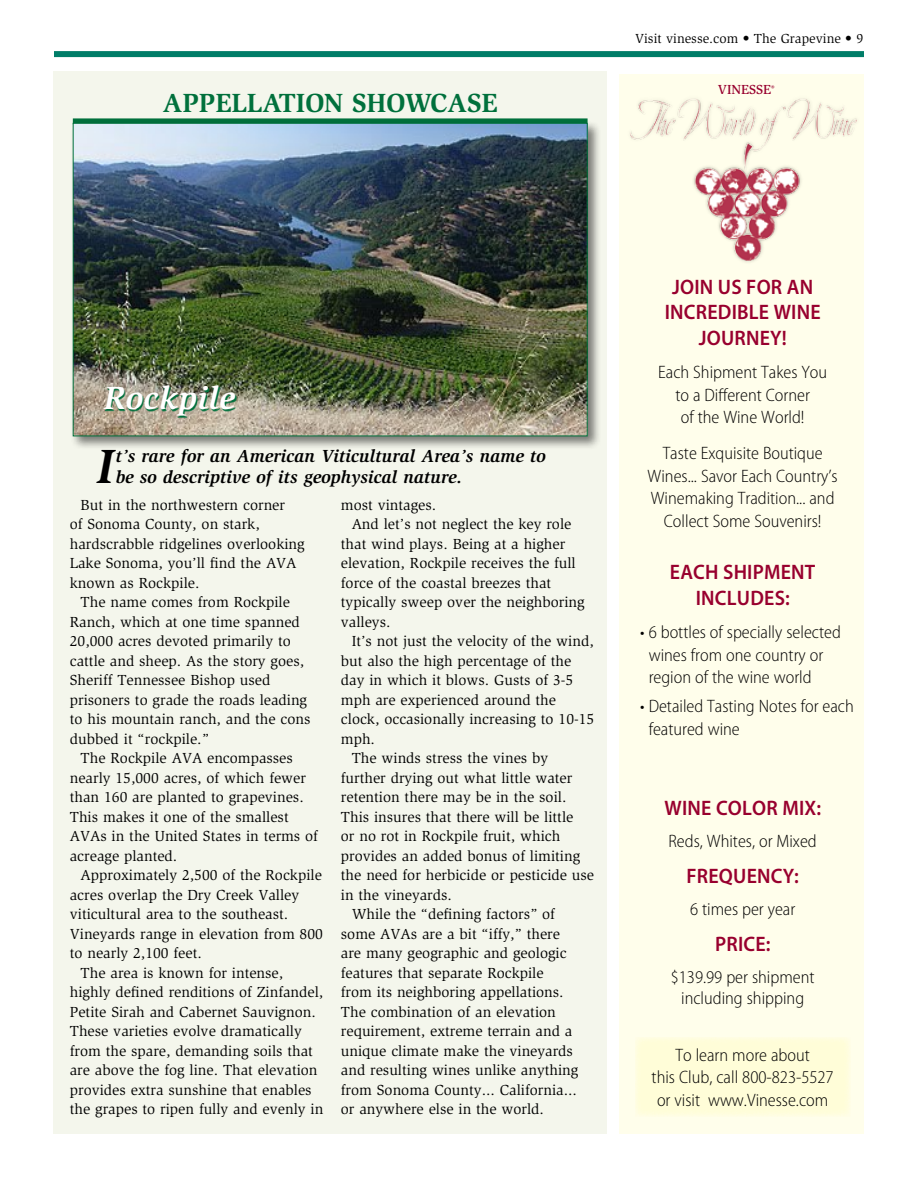
<style>
.page{position:relative;width:918px;height:1188px;background:#fff}
.page>*{position:absolute;margin:0;border:0;box-sizing:border-box;transform-origin:0 0}
.t1{font:italic 700 49.35px "Slimbach Std";color:#000}
.t2{font:italic 700 33px "Slimbach Std";letter-spacing:.02em;color:#fff}
.t3{font:700 27px "Slimbach Std";color:#00703c}
.t4{font:600 21px/25.5px "Myriad Pro";letter-spacing:.01em;color:#98002e;text-align:center;scale:.95 1}
.t5{font:300 semi-condensed 18px/22.5px "Myriad Pro";color:#000;text-align:center}
.t6{font:italic 700 18px/21px "Slimbach Std";color:#000}
.t7{font:15px/19.5px "Slimbach Std";color:#000}
.t8{font:13.5px "Slimbach Std";color:#000}
.t9{font:500 13.5px "Slimbach Std";color:#98002e}
</style>
<div class="page">
<div style="left:54px;top:51px;width:810px;height:6px;background:#007d68"></div>
<div style="left:53px;top:71px;width:554px;height:1062px;background:#f4f6ec"></div>
<div style="left:73px;top:118px;width:515px;height:6px;background:#00703c"></div>
<div style="left:70px;top:120px;width:531px;height:330px;background:#000;opacity:.5"></div>
<img style="left:75px;top:125px;width:511px;height:309px">
<div style="left:73px;top:123px;width:515px;height:313px;border:1px solid #00703c"></div>
<svg style="left:105px;top:387px;width:132px;height:31px;background:#7e967a"></svg>
<div style="left:619px;top:74px;width:244px;height:1059px;background:#fffeeb"></div>
<img style="left:630px;top:98px;width:227px;height:163px">
<div style="left:635px;top:1037px;width:216px;height:80px;background:#fffdd8"></div>
<h3 class="t3" style="left:163px;top:87px;width:18px">APPELLATION</h3>
<h3 class="t3" style="left:352px;top:87px;width:20px">SHOWCASE</h3>
<p class="t8" style="left:635px;top:31px;width:230px">Visit vinesse.com • The Grapevine • 9</p>
<p class="t9" style="left:718px;top:82px;width:58px">VINESSE<sup>®</sup></p>
<h2 class="t2" style="left:104px;top:379px;width:133px">Rockpile</h2>
<h1 class="t1" style="left:97px;top:438px;width:18px">I</h1>
<p class="t6" style="left:116px;top:446px;width:432px">t’s rare for an American Viticultural Area’s name to be so descriptive of its geophysical nature.</p>
<p class="t7" style="left:70px;top:495px;width:236px;text-indent:11px">But in the northwestern corner<br>of Sonoma County, on stark, hardscrabble ridgelines overlooking<br>Lake Sonoma, you’ll find the AVA known as Rockpile.</p>
<p class="t7" style="left:70px;top:593px;width:242px;text-indent:11px">The name comes from Rockpile<br>Ranch, which at one time spanned<br>20,000 acres devoted primarily to cattle and sheep. As the story goes,<br>Sheriff Tennessee Bishop used prisoners to grade the roads leading to his mountain ranch, and the cons dubbed it “rockpile.”</p>
<p class="t7" style="left:70px;top:749px;width:250px;text-indent:11px">The Rockpile AVA encompasses nearly 15,000 acres, of which fewer than 160 are planted to grapevines.<br>This makes it one of the smallest<br>AVAs in the United States in terms of acreage planted.</p>
<p class="t7" style="left:81px;top:866px;width:243px">Approximately 2,500 of the Rockpile</p>
<p class="t7" style="left:70px;top:885px;width:231px">acres overlap the Dry Creek Valley</p>
<p class="t7" style="left:70px;top:905px;width:220px">viticultural area to the southeast.</p>
<p class="t7" style="left:70px;top:924px;width:255px">Vineyards range in elevation from 800</p>
<p class="t7" style="left:70px;top:944px;width:134px">to nearly 2,100 feet.</p>
<p class="t7" style="left:81px;top:963px;width:204px">The area is known for intense,</p>
<p class="t7" style="left:70px;top:983px;width:255px">highly defined renditions of Zinfandel,</p>
<p class="t7" style="left:70px;top:1002px;width:248px">Petite Sirah and Cabernet Sauvignon.</p>
<p class="t7" style="left:70px;top:1022px;width:233px">These varieties evolve dramatically</p>
<p class="t7" style="left:70px;top:1041px;width:245px">from the spare, demanding soils that</p>
<p class="t7" style="left:70px;top:1061px;width:249px">are above the fog line. That elevation</p>
<p class="t7" style="left:70px;top:1080px;width:243px">provides extra sunshine that enables</p>
<p class="t7" style="left:70px;top:1100px;width:255px">the grapes to ripen fully and evenly in</p>
<p class="t7" style="left:341px;top:495px;width:97px">most vintages.</p>
<p class="t7" style="left:352px;top:515px;width:221px">And let’s not neglect the key role</p>
<p class="t7" style="left:341px;top:534px;width:226px">that wind plays. Being at a higher</p>
<p class="t7" style="left:341px;top:554px;width:236px">elevation, Rockpile receives the full</p>
<p class="t7" style="left:341px;top:573px;width:212px">force of the coastal breezes that</p>
<p class="t7" style="left:341px;top:593px;width:245px">typically sweep over the neighboring</p>
<p class="t7" style="left:341px;top:612px;width:51px">valleys.</p>
<p class="t7" style="left:352px;top:632px;width:244px">It’s not just the velocity of the wind,</p>
<p class="t7" style="left:341px;top:651px;width:232px">but also the high percentage of the</p>
<p class="t7" style="left:341px;top:671px;width:234px">day in which it blows. Gusts of 3-5</p>
<p class="t7" style="left:341px;top:690px;width:217px">mph are experienced around the</p>
<p class="t7" style="left:341px;top:710px;width:255px">clock, occasionally increasing to 10-15</p>
<p class="t7" style="left:341px;top:729px;width:36px">mph.</p>
<p class="t7" style="left:352px;top:749px;width:198px">The winds stress the vines by</p>
<p class="t7" style="left:341px;top:768px;width:233px">further drying out what little water</p>
<p class="t7" style="left:341px;top:788px;width:227px">retention there may be in the soil.</p>
<p class="t7" style="left:341px;top:807px;width:234px">This insures that there will be little</p>
<p class="t7" style="left:341px;top:827px;width:221px">or no rot in Rockpile fruit, which</p>
<p class="t7" style="left:341px;top:846px;width:241px">provides an added bonus of limiting</p>
<p class="t7" style="left:341px;top:866px;width:255px">the need for herbicide or pesticide use</p>
<p class="t7" style="left:341px;top:885px;width:113px">in the vineyards.</p>
<p class="t7" style="left:352px;top:905px;width:205px">While the “defining factors” of</p>
<p class="t7" style="left:341px;top:924px;width:221px">some AVAs are a bit “iffy,” there</p>
<p class="t7" style="left:341px;top:944px;width:227px">are many geographic and geologic</p>
<p class="t7" style="left:341px;top:963px;width:204px">features that separate Rockpile</p>
<p class="t7" style="left:341px;top:983px;width:224px">from its neighboring appellations.</p>
<p class="t7" style="left:341px;top:1002px;width:216px">The combination of an elevation</p>
<p class="t7" style="left:341px;top:1022px;width:233px">requirement, extreme terrain and a</p>
<p class="t7" style="left:341px;top:1041px;width:234px">unique climate make the vineyards</p>
<p class="t7" style="left:341px;top:1061px;width:239px">and resulting wines unlike anything</p>
<p class="t7" style="left:341px;top:1080px;width:238px">from Sonoma County... California...</p>
<p class="t7" style="left:341px;top:1100px;width:205px">or anywhere else in the world.</p>
<h3 class="t4" style="left:665px;top:275px;width:166px">JOIN US FOR AN<br>INCREDIBLE WINE<br>JOURNEY!</h3>
<p class="t5" style="left:658px;top:361px;width:170px">Each Shipment Takes You to a Different Corner<br>of the Wine World!</p>
<p class="t5" style="left:648px;top:442px;width:192px">Taste Exquisite Boutique<br>Wines... Savor Each Country’s<br>Winemaking Tradition... and<br>Collect Some Souvenirs!</p>
<h3 class="t4" style="left:670px;top:560px;width:155px">EACH SHIPMENT<br>INCLUDES:</h3>
<p class="t5" style="left:649px;top:621px;width:194px;text-align:left;text-indent:-8px">• 6 bottles of specially selected wines from one country or region of the wine world</p>
<p class="t5" style="left:649px;top:695px;width:207px;text-align:left;text-indent:-8px">• Detailed Tasting Notes for each featured wine</p>
<h3 class="t4" style="left:664px;top:796px;width:166px">WINE COLOR MIX:</h3>
<p class="t5" style="left:669px;top:830px;width:150px">Reds, Whites, or Mixed</p>
<h3 class="t4" style="left:687px;top:864px;width:120px">FREQUENCY:</h3>
<p class="t5" style="left:690px;top:898px;width:107px">6 times per year</p>
<h3 class="t4" style="left:715px;top:932px;width:60px">PRICE:</h3>
<p class="t5" style="left:671px;top:967px;width:145px;line-height:21px">$139.99 per shipment including shipping</p>
<p class="t5" style="left:652px;top:1044px;width:184px">To learn more about<br>this Club, call 800-823-5527 or visit www.Vinesse.com</p>
</div>
